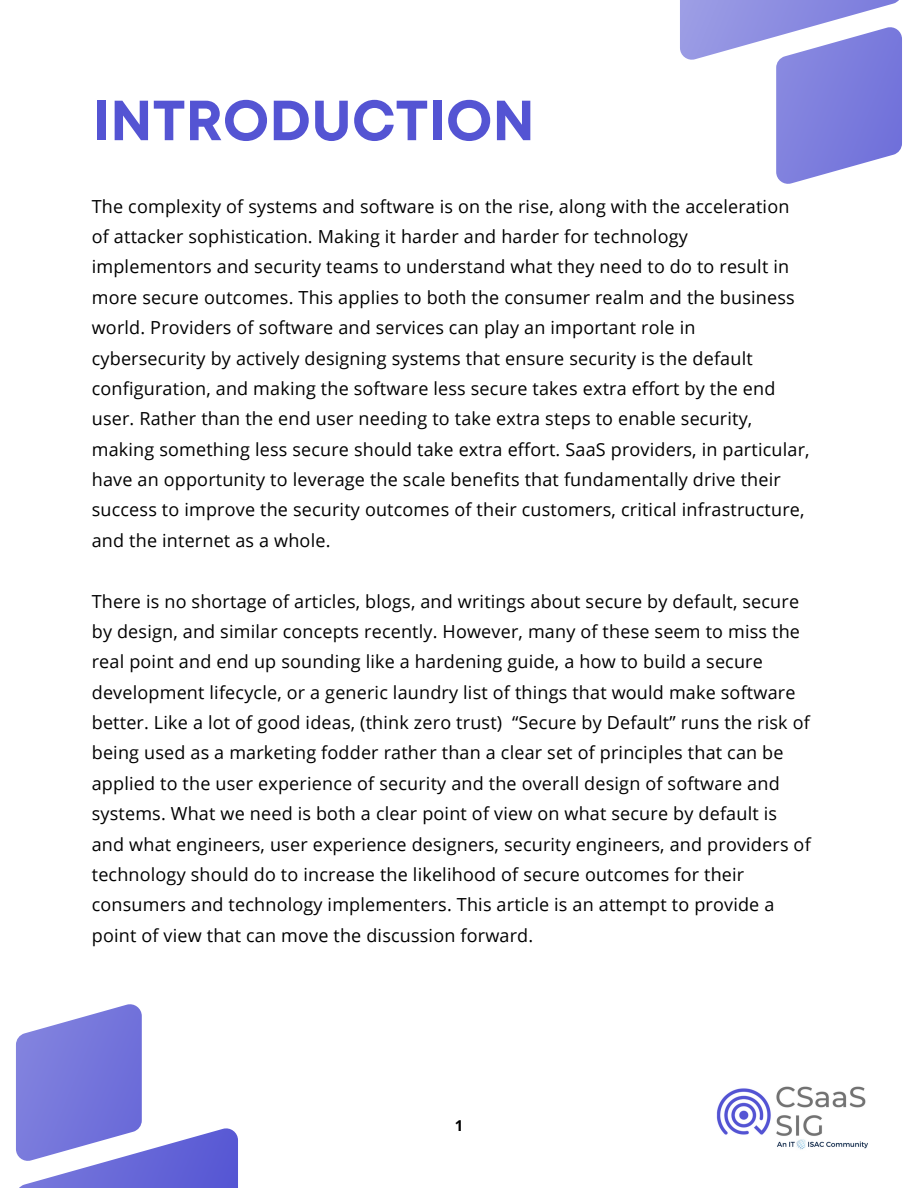
<style>
.page{position:relative;width:918px;height:1188px;background:#fff}
.page>*{position:absolute;margin:0;border:0;box-sizing:border-box;transform-origin:0 0}
.t1{font:700 56.4px "Mont";color:#5454d3}
.t2{font:18px/30.3px "Open Sans";letter-spacing:.01em;color:#000}
.t3{font:700 15px "Open Sans";color:#000}
</style>
<div class="page">
<svg style="left:680px;top:0;width:222px;height:184px"></svg>
<svg style="left:16px;top:1004px;width:222px;height:184px"></svg>
<img style="left:716px;top:1086px;width:152px;height:64px">
<p class="t1" style="left:93px;top:99px;width:444px">INTRODUCTION</p>
<p class="t2" style="left:92px;top:191px;width:719px">The complexity of systems and software is on the rise, along with the acceleration of attacker sophistication. Making it harder and harder for technology implementors and security teams to understand what they need to do to result in more secure outcomes. This applies to both the consumer realm and the business world. Providers of software and services can play an important role in cybersecurity by actively designing systems that ensure security is the default configuration, and making the software less secure takes extra effort by the end user. Rather than the end user needing to take extra steps to enable security, making something less secure should take extra effort. SaaS providers, in particular, have an opportunity to leverage the scale benefits that fundamentally drive their success to improve the security outcomes of their customers, critical infrastructure, and the internet as a whole.</p>
<p class="t2" style="left:92px;top:585px;width:720px">There is no shortage of articles, blogs, and writings about secure by default, secure by design, and similar concepts recently. However, many of these seem to miss the real point and end up sounding like a hardening guide, a how to build a secure development lifecycle, or a generic laundry list of things that would make software better. Like a lot of good ideas, (think zero trust) “Secure by Default” runs the risk of being used as a marketing fodder rather than a clear set of principles that can be applied to the user experience of security and the overall design of software and systems. What we need is both a clear point of view on what secure by default is and what engineers, user experience designers, security engineers, and providers of technology should do to increase the likelihood of secure outcomes for their consumers and technology implementers. This article is an attempt to provide a point of view that can move the discussion forward.</p>
<p class="t3" style="left:455px;top:1115px;width:10px">1</p>
</div>
